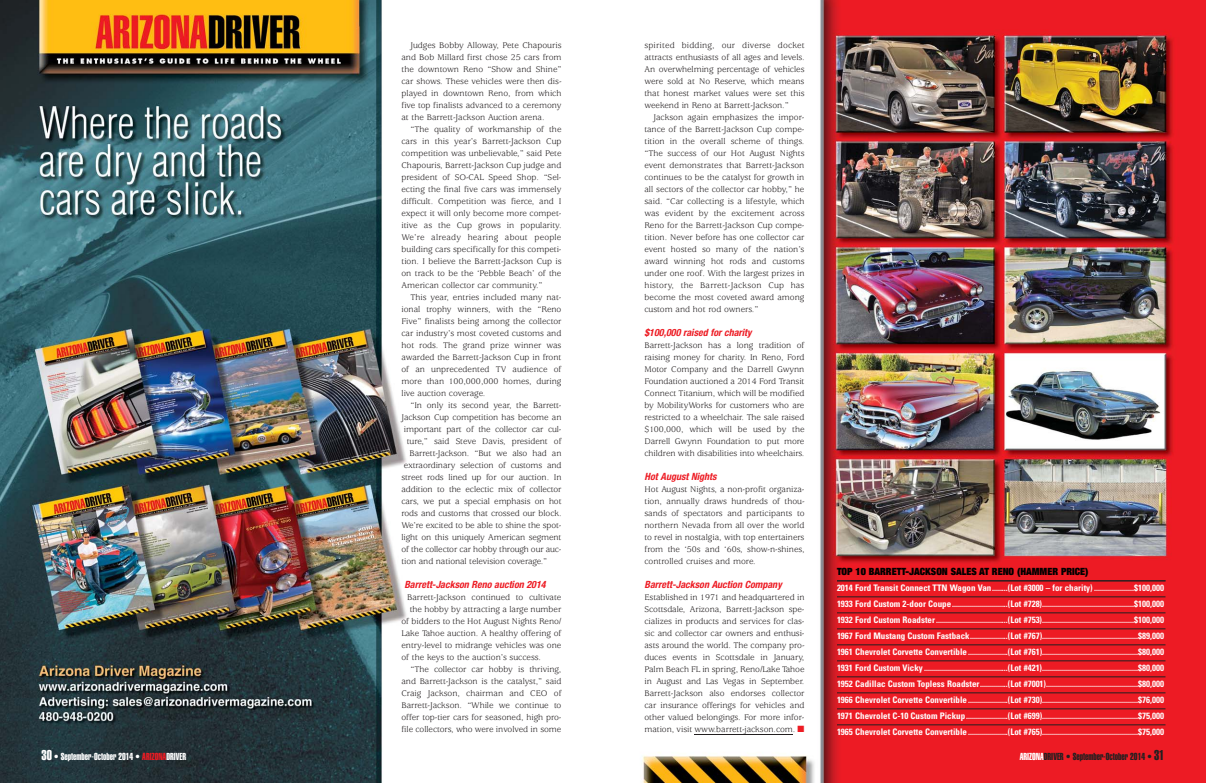
<style>
.page{position:relative;width:1206px;height:783px;background:#fff}
.page>*{position:absolute;margin:0;border:0;box-sizing:border-box;transform-origin:0 0}
.t1{font:italic 700 condensed 10px "Helvetica Neue";color:#ed1c24}
.t2{font:900 expanded 10px "Helvetica Neue";color:#010000}
.t3{font:10px "Helvetica Extra Compressed";color:#231f20}
.t4{font:10px "Helvetica Extra Compressed";color:#fff}
.t5{font:9px/12px "Usherwood";letter-spacing:-.005em;color:#231f20;text-align:justify}
.t6{font:700 condensed 9px/16px "Univers";color:#fff;text-align:justify}
.s1{font-size:14px}
.s2{color:#ed1c24}
.s3{color:#fff}
</style>
<div class="page">
<img style="left:642px;top:0;width:564px;height:783px">
<hr style="left:695px;top:734px;width:98px;height:1px;background:#231f20">
<img style="left:0;top:0;width:407px;height:783px">
<hr style="left:837px;top:580px;width:329px;height:1px;background:#231f20">
<hr style="left:837px;top:596px;width:329px;height:1px;background:#231f20">
<hr style="left:837px;top:612px;width:329px;height:1px;background:#231f20">
<hr style="left:837px;top:628px;width:329px;height:1px;background:#231f20">
<hr style="left:837px;top:644px;width:329px;height:1px;background:#231f20">
<hr style="left:837px;top:660px;width:329px;height:1px;background:#231f20">
<hr style="left:837px;top:676px;width:329px;height:1px;background:#231f20">
<hr style="left:837px;top:692px;width:329px;height:1px;background:#231f20">
<hr style="left:837px;top:708px;width:329px;height:1px;background:#231f20">
<hr style="left:837px;top:724px;width:329px;height:1px;background:#231f20">
<p class="t4" style="left:42px;top:753px;width:146px"><span class="s1">30</span> • September-October 2014 • <span class="s2">ARIZONA</span>DRIVER</p>
<p class="t5" style="left:401px;top:40px;width:162px;text-indent:9px">Judges Bobby Alloway, Pete Chapouris and Bob Millard first chose 25 cars from the downtown Reno “Show and Shine” car shows. These vehicles were then dis&shy;played in downtown Reno, from which five top finalists advanced to a ceremony at the Barrett-Jackson Auction arena.</p>
<p class="t5" style="left:401px;top:124px;width:162px;text-indent:9px">“The quality of workmanship of the cars in this year’s Barrett-Jackson Cup comp etition was unbelievable,” said Pete Chapouris, Barrett-Jackson Cup judge and president of SO-CAL Speed Shop. “Sel - ecting the final five cars was immensely difficult. Competition was fierce, and I expect it will only become more compet&shy;itive as the Cup grows in popularity.<br>We’re already hearing about people building cars specifically for this competi&shy;tion. I believe the Barrett-Jackson Cup is on track to be the ‘Pebble Beach’ of the American collector car community.”</p>
<p class="t5" style="left:401px;top:292px;width:162px;text-indent:9px">This year, entries included many nat - ional trophy winners, with the “Reno Five” finalists being among the collector car industry’s most coveted customs and hot rods. The grand prize winner was awarded the Barrett-Jackson Cup in front of an unprecedented TV audience of more than 100,000,000 homes, during live auction coverage.</p>
<p class="t5" style="left:410px;top:400px;width:153px">“In only its second year, the Barrett-</p>
<p class="t5" style="left:401px;top:412px;width:162px">Jackson Cup competition has become an</p>
<p class="t5" style="left:404px;top:424px;width:159px">important part of the collector car cul-</p>
<p class="t5" style="left:407px;top:436px;width:156px">ture,” said Steve Davis, president of</p>
<p class="t5" style="left:410px;top:448px;width:153px">Barrett-Jackson. “But we also had an</p>
<p class="t5" style="left:404px;top:460px;width:159px">extraordinary selection of customs and</p>
<p class="t5" style="left:401px;top:472px;width:162px">street rods lined up for our auction. In</p>
<p class="t5" style="left:401px;top:484px;width:162px">addition to the eclectic mix of collector</p>
<p class="t5" style="left:401px;top:496px;width:162px">cars, we put a special emphasis on hot</p>
<p class="t5" style="left:401px;top:508px;width:162px">rods and customs that crossed our block.</p>
<p class="t5" style="left:401px;top:520px;width:161px">We’re excited to be able to shine the spot-</p>
<p class="t5" style="left:401px;top:532px;width:162px">light on this uniquely American segment</p>
<p class="t5" style="left:401px;top:544px;width:162px">of the collector car hobby through our auc-</p>
<p class="t5" style="left:401px;top:556px;width:147px">tion and national television coverage.”</p>
<p class="t1" style="left:404px;top:581px;width:145px">Barrett-Jackson Reno auction 2014</p>
<p class="t5" style="left:407px;top:592px;width:156px">Barrett-Jackson continued to cultivate</p>
<p class="t5" style="left:410px;top:604px;width:153px">the hobby by attracting a large number</p>
<p class="t5" style="left:401px;top:616px;width:162px">of bidders to the Hot August Nights Reno/</p>
<p class="t5" style="left:401px;top:628px;width:161px">Lake Tahoe auction. A healthy offering of</p>
<p class="t5" style="left:401px;top:640px;width:161px">entry-level to midrange vehicles was one</p>
<p class="t5" style="left:401px;top:652px;width:141px">of the keys to the auction’s success.</p>
<p class="t5" style="left:410px;top:664px;width:152px">“The collector car hobby is thriving,</p>
<p class="t5" style="left:401px;top:676px;width:161px">and Barrett-Jackson is the catalyst,” said</p>
<p class="t5" style="left:401px;top:688px;width:162px">Craig Jackson, chairman and CEO of</p>
<p class="t5" style="left:401px;top:700px;width:161px">Barrett-Jackson. “While we continue to</p>
<p class="t5" style="left:401px;top:712px;width:161px">offer top-tier cars for seasoned, high pro-</p>
<p class="t5" style="left:401px;top:724px;width:161px">file collectors, who were involved in some</p>
<p class="t5" style="left:644px;top:40px;width:162px">spirited bidding, our diverse docket attracts enthusiasts of all ages and levels.<br>An overwhelming percentage of vehicles were sold at No Reserve, which means that honest market values were set this weekend in Reno at Barrett-Jackson.”</p>
<p class="t5" style="left:644px;top:112px;width:162px;text-indent:9px">Jackson again emphasizes the impor&shy;tance of the Barrett-Jackson Cup compe&shy;tition in the overall scheme of things. “The success of our Hot August Nights event demonstrates that Barrett-Jackson continues to be the catalyst for growth in all sectors of the collector car hobby,” he said. “Car collecting is a lifestyle, which was evident by the excitement across Reno for the Barrett-Jackson Cup compe&shy;tition. Never before has one collector car event hosted so many of the nation’s award winning hot rods and customs under one roof. With the largest prizes in history, the Barrett-Jackson Cup has become the most coveted award among custom and hot rod owners.”</p>
<p class="t1" style="left:644px;top:329px;width:109px">$100,000 raised for charity</p>
<p class="t5" style="left:644px;top:340px;width:162px">Barrett-Jackson has a long tradition of raising money for charity. In Reno, Ford Motor Company and the Darrell Gwynn Foundation auctioned a 2014 Ford Tran sit Connect Titanium, which will be modified by MobilityWorks for customers who are restricted to a wheelchair. The sale raised $100,000, which will be used by the Darrell Gwynn Foundation to put more children with disabilities into wheel chairs.</p>
<p class="t1" style="left:644px;top:473px;width:75px">Hot August Nights</p>
<p class="t5" style="left:644px;top:484px;width:162px">Hot August Nights, a non-profit organiza&shy;tion, annually draws hundreds of thou&shy;sands of spectators and participants to northern Nevada from all over the world to revel in nostalgia, with top entertainers from the ‘50s and ‘60s, show-n-shines, controlled cruises and more.</p>
<p class="t1" style="left:644px;top:581px;width:139px">Barrett-Jackson Auction Company</p>
<p class="t5" style="left:644px;top:592px;width:162px">Established in 1971 and headquartered in Scottsdale, Arizona, Barrett-Jackson spe&shy;cializes in products and services for clas&shy;sic and collector car owners and enthusi&shy;asts around the world. The company pro&shy;duces events in Scottsdale in January, Palm Beach FL in spring, Reno/Lake Tahoe in August and Las Vegas in September.<br>Barrett-Jackson also endorses collector car insurance offerings for vehicles and other valued belongings. For more infor&shy;mation, visit www.barrett-jackson.com. <span class="s2">■</span></p>
<p class="t2" style="left:837px;top:568px;width:253px">TOP 10 BARRETT-JACKSON SALES AT RENO (HAMMER PRICE)</p>
<p class="t6" style="left:837px;top:581px;width:329px">2014 Ford Transit Connect TTN Wagon Van........(Lot #3000 – for charity) ....................$100,000<br>1933 Ford Custom 2-door Coupe............................(Lot #728)..............................................$100,000<br>1932 Ford Custom Roadster ....................................(Lot #753)..............................................$100,000<br>1967 Ford Mustang Custom Fastback...................(Lot #767)................................................$89,000<br>1961 Chevrolet Corvette Convertible ....................(Lot #761)................................................$80,000<br>1931 Ford Custom Vicky ..........................................(Lot #421)................................................$80,000<br>1952 Cadillac Custom Topless Roadster..............(Lot #7001)..............................................$80,000<br>1966 Chevrolet Corvette Convertible ....................(Lot #730)................................................$76,000<br>1971 Chevrolet C-10 Custom Pickup.....................(Lot #699)................................................$75,000<br>1965 Chevrolet Corvette Convertible ....................(Lot #765)................................................$75,000</p>
<p class="t3" style="left:1020px;top:753px;width:146px"><span class="s3">ARIZONA</span>DRIVER • September-October 2014 • <span class="s1">31</span></p>
</div>
